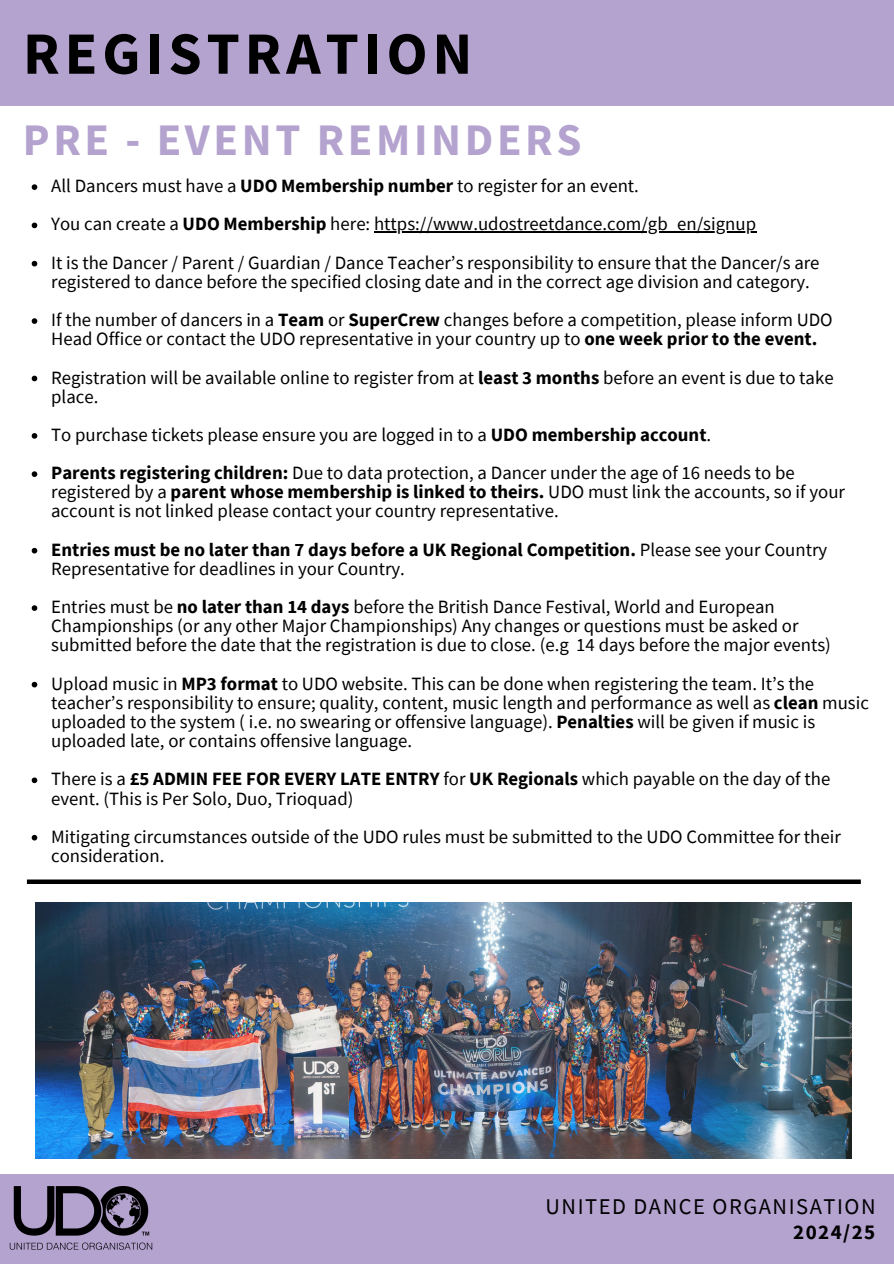
<style>
.page{position:relative;width:894px;height:1264px;background:#fff}
.page>*{position:absolute;margin:0;border:0;box-sizing:border-box;transform-origin:0 0}
.t1{font:700 60px "Source Sans Pro";letter-spacing:.08em;color:#000}
.t2{font:700 45px "Source Sans Pro";letter-spacing:.08em;color:#b4a2cf}
.t3{font:22.5px "Source Sans Pro";letter-spacing:.07em;color:#000001}
.t4{font:700 21px "Source Sans Pro";letter-spacing:.07em;color:#000001}
.t5{font:18.75px/19.2px "Source Sans Pro";color:#000}
.s1{font-weight:700}
</style>
<div class="page">
<div style="left:0;top:0;width:893px;height:105px;background:#b4a2cf"></div>
<div style="left:0;top:1174px;width:893px;height:89px;background:#b4a2cf"></div>
<img style="left:9px;top:1186px;width:143px;height:64px">
<svg style="left:32px;top:184px;width:5px;height:6px"></svg>
<svg style="left:32px;top:222px;width:5px;height:6px"></svg>
<hr style="left:374px;top:231px;width:381px;height:2px;background:#000">
<svg style="left:32px;top:261px;width:5px;height:5px"></svg>
<svg style="left:32px;top:318px;width:5px;height:6px"></svg>
<svg style="left:32px;top:375px;width:5px;height:6px"></svg>
<svg style="left:32px;top:433px;width:5px;height:5px"></svg>
<svg style="left:32px;top:471px;width:5px;height:6px"></svg>
<svg style="left:32px;top:548px;width:5px;height:5px"></svg>
<svg style="left:32px;top:605px;width:5px;height:6px"></svg>
<svg style="left:32px;top:681px;width:5px;height:6px"></svg>
<svg style="left:32px;top:777px;width:5px;height:6px"></svg>
<svg style="left:32px;top:834px;width:5px;height:6px"></svg>
<div style="left:27px;top:879px;width:833px;height:5px;background:#000"></div>
<img style="left:36px;top:902px;width:815px;height:255px">
<p class="t1" style="left:23px;top:15px;width:451px">REGISTRATION</p>
<p class="t2" style="left:23px;top:111px;width:560px">PRE - EVENT REMINDERS</p>
<h1 class="t5" style="left:51px;top:176px;width:589px">All Dancers must have a <span class="s1">UDO Membership number</span> to register for an event.</h1>
<h2 class="t5" style="left:51px;top:214px;width:706px">You can create a <span class="s1">UDO Membership</span> here: https://www.udostreetdance.com/gb_en/signup</h2>
<p class="t5" style="left:51px;top:252px;width:769px">It is the Dancer / Parent / Guardian / Dance Teacher’s responsibility to ensure that the Dancer/s are registered to dance before the specified closing date and in the correct age division and category.</p>
<p class="t5" style="left:51px;top:310px;width:782px">If the number of dancers in a <span class="s1">Team</span> or <span class="s1">SuperCrew</span> changes before a competition, please inform UDO<br>Head Office or contact the UDO representative in your country up to <span class="s1">one week prior to the event.</span></p>
<p class="t5" style="left:51px;top:367px;width:783px">Registration will be available online to register from at <span class="s1">least 3 months</span> before an event is due to take place.</p>
<p class="t5" style="left:51px;top:424px;width:661px">To purchase tickets please ensure you are logged in to a <span class="s1">UDO membership account</span>.</p>
<p class="t5" style="left:51px;top:463px;width:795px"><span class="s1">Parents registering children:</span> Due to data protection, a Dancer under the age of 16 needs to be registered by a <span class="s1">parent whose membership is linked to theirs.</span> UDO must link the accounts, so if your account is not linked please contact your country representative.</p>
<p class="t5" style="left:51px;top:539px;width:777px"><span class="s1">Entries must be no later than 7 days before a UK Regional Competition.</span> Please see your Country<br>Representative for deadlines in your Country.</p>
<p class="t5" style="left:51px;top:597px;width:781px">Entries must be <span class="s1">no later than 14 days</span> before the British Dance Festival, World and European<br>Championships (or any other Major Championships) Any changes or questions must be asked or submitted before the date that the registration is due to close. (e.g 14 days before the major events)</p>
<p class="t5" style="left:51px;top:673px;width:819px">Upload music in <span class="s1">MP3 format</span> to UDO website. This can be done when registering the team. It’s the teacher’s responsibility to ensure; quality, content, music length and performance as well as <span class="s1">clean</span> music uploaded to the system ( i.e. no swearing or offensive language). <span class="s1">Penalties</span> will be given if music is uploaded late, or contains offensive language.</p>
<p class="t5" style="left:51px;top:769px;width:780px">There is a <span class="s1">£5 ADMIN FEE FOR EVERY LATE ENTRY</span> for <span class="s1">UK Regionals</span> which payable on the day of the event. (This is Per Solo, Duo, Trioquad)</p>
<p class="t5" style="left:51px;top:826px;width:791px">Mitigating circumstances outside of the UDO rules must be submitted to the UDO Committee for their consideration.</p>
<p class="t3" style="left:545px;top:1191px;width:331px">UNITED DANCE ORGANISATION</p>
<p class="t4" style="left:792px;top:1217px;width:84px">2024/25</p>
</div>
